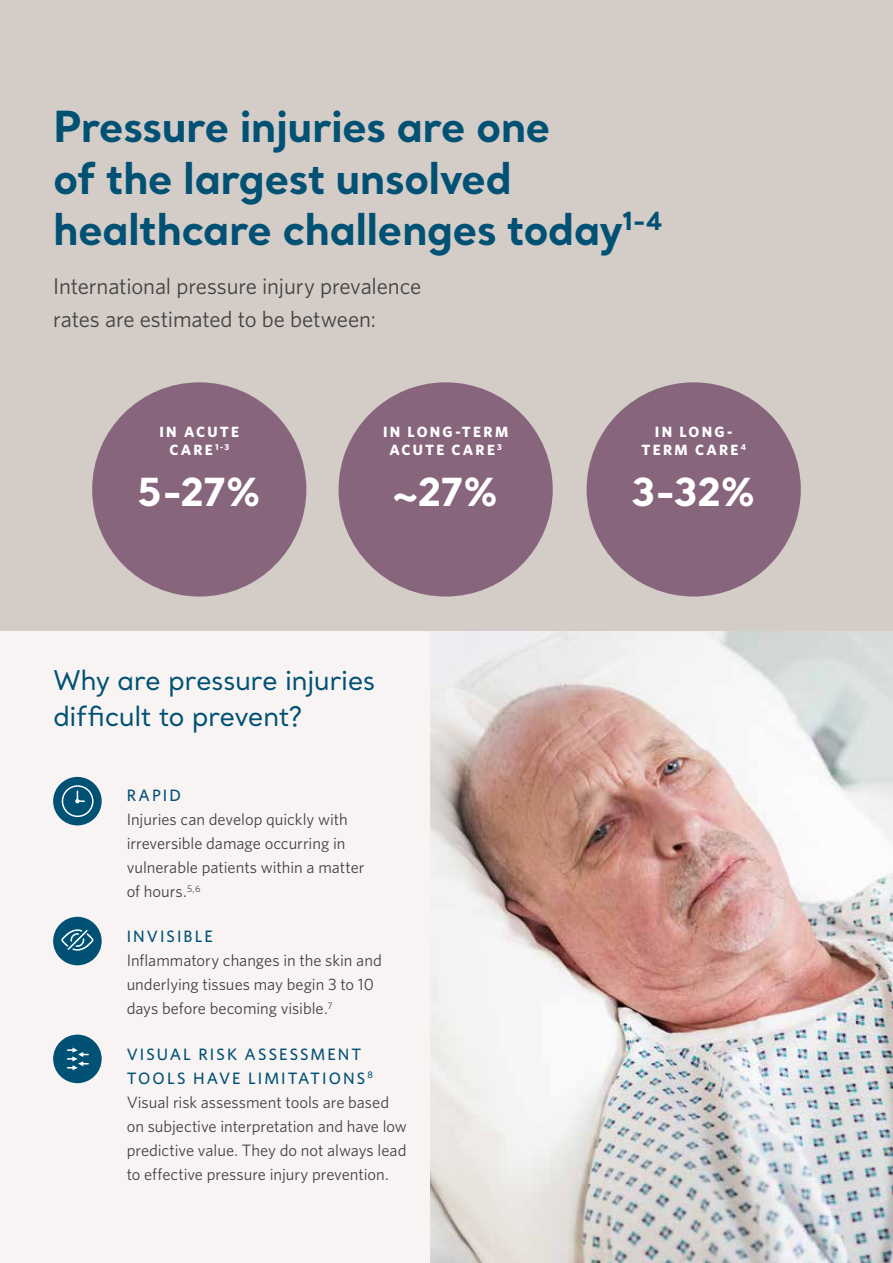
<style>
.page{position:relative;width:893px;height:1263px;background:#fff}
.page>*{position:absolute;margin:0;border:0;box-sizing:border-box;transform-origin:0 0}
.t1{font:700 42.6px/51px "Santral";letter-spacing:-.015em;color:#015174}
.t2{font:700 38.4px "Santral";color:#fff}
.t3{font:27px/36px "Santral";letter-spacing:-.025em;color:#015174}
.t4{font:22.8px/32.5px "Whitney";letter-spacing:-.01em;color:#434342}
.t5{font:16.5px/24px "Whitney";color:#434342}
.t6{font:500 16.5px "Whitney";letter-spacing:.125em;color:#015174}
.t7{font:700 14.85px/17.9px "Whitney";letter-spacing:.15em;color:#fff;text-align:center}
.s1{font-weight:500;color:#015174}
</style>
<div class="page">
<div style="left:0;top:0;width:893px;height:631px;background:#d4ccc7"></div>
<div style="left:0;top:631px;width:893px;height:632px;background:#f7f4f3"></div>
<img style="left:431px;top:631px;width:462px;height:632px">
<div style="left:53px;top:1035px;width:49px;height:48px;background:#015174;border-radius:50%"></div>
<svg style="left:67px;top:1047px;width:22px;height:23px"></svg>
<div style="left:339px;top:382px;width:214px;height:214px;background:#87657d;border-radius:50%"></div>
<div style="left:92px;top:382px;width:214px;height:214px;background:#87657d;border-radius:50%"></div>
<div style="left:587px;top:382px;width:214px;height:214px;background:#87657d;border-radius:50%"></div>
<div style="left:53px;top:917px;width:49px;height:48px;background:#015174;border-radius:50%"></div>
<svg style="left:61px;top:929px;width:33px;height:22px"></svg>
<div style="left:53px;top:777px;width:49px;height:48px;background:#015174;border-radius:50%"></div>
<svg style="left:62px;top:785px;width:32px;height:32px"></svg>
<h1 class="t1" style="left:53px;top:100px;width:610px">Pressure injuries are one<br>of the largest unsolved healthcare challenges today<sup>1-4</sup></h1>
<h3 class="t4" style="left:53px;top:269px;width:370px">International pressure injury prevalence rates are estimated to be between:</h3>
<p class="t7" style="left:159px;top:423px;width:81px">IN ACUTE<br>CARE <sup>1-3</sup></p>
<h2 class="t2" style="left:137px;top:466px;width:126px">5-27%</h2>
<p class="t7" style="left:383px;top:423px;width:127px">IN LONG-TERM<br>ACUTE CARE <sup>3</sup></p>
<h2 class="t2" style="left:392px;top:466px;width:108px">~27%</h2>
<h3 class="t3" style="left:53px;top:662px;width:324px">Why are pressure injuries difficult to prevent?</h3>
<p class="t6" style="left:127px;top:784px;width:56px">RAPID</p>
<p class="t5" style="left:127px;top:807px;width:239px">Injuries can develop quickly with irreversible damage occurring in vulnerable patients within a matter of hours.<sup>5,6</sup></p>
<p class="t6" style="left:127px;top:926px;width:88px">INVISIBLE</p>
<p class="t5" style="left:127px;top:948px;width:257px">Inflammatory changes in the skin and underlying tissues may begin 3 to 10 days before becoming visible.<sup>7</sup></p>
<p class="t5" style="left:127px;top:1041px;width:282px"><span class="s1">VISUAL RISK ASSESSMENT TOOLS HAVE LIMITATIONS</span><sup>8<br></sup>Visual risk assessment tools are based on subjective interpretation and have low predictive value. They do not always lead to effective pressure injury prevention.</p>
<p class="t7" style="left:641px;top:423px;width:106px">IN LONG-<br>TERM CARE <sup>4</sup></p>
<h2 class="t2" style="left:631px;top:466px;width:127px">3-32%</h2>
</div>
